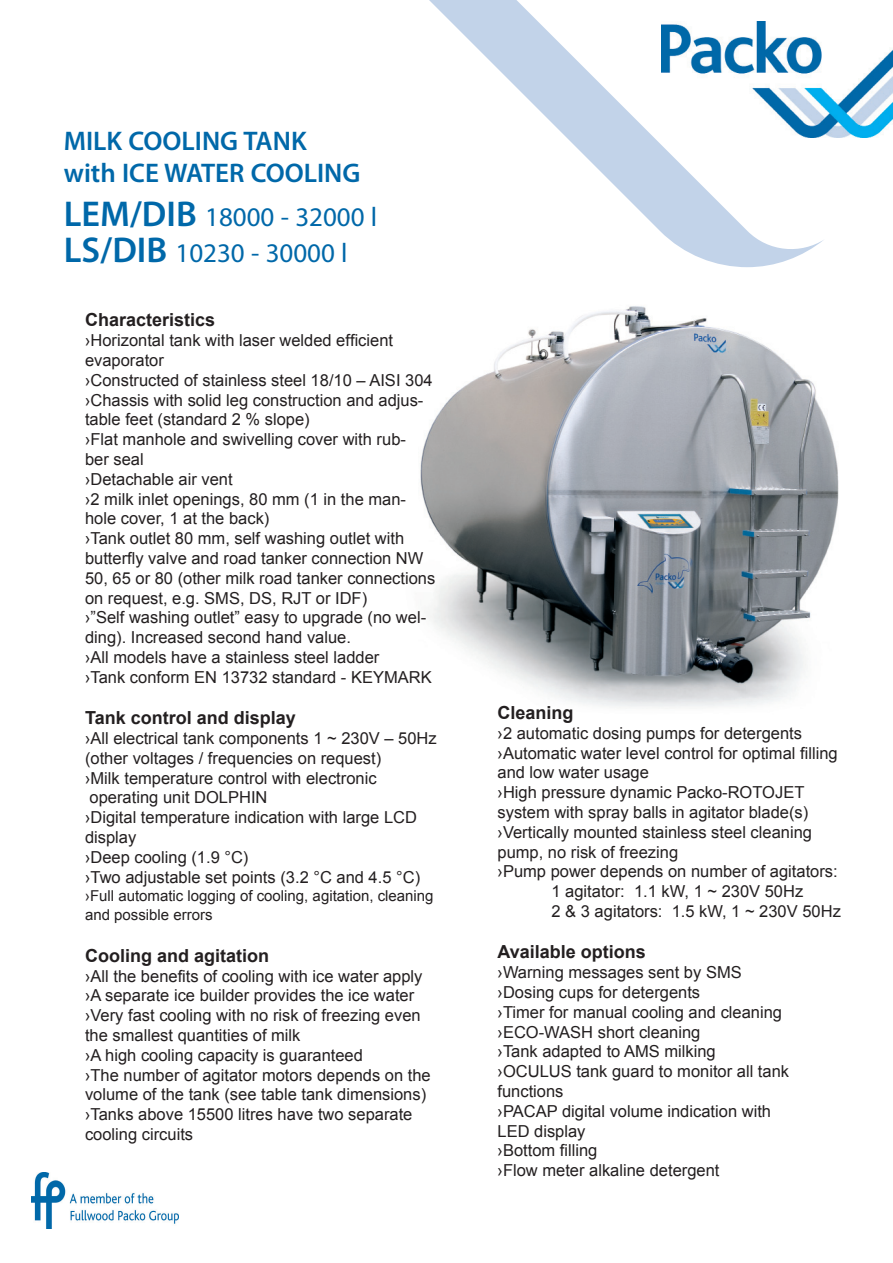
<style>
.page{position:relative;width:893px;height:1263px;background:#fff}
.page>*{position:absolute;margin:0;border:0;box-sizing:border-box;transform-origin:0 0}
.Normaal{font:27px "Myriad Pro";color:#0068a9}
.Normaal-2{font:600 27px "Myriad Pro";color:#0068a9}
.t1{font:700 18px "Arial";color:#231f20}
.t2{font:16.5px/19.8px "Arial";color:#231f20}
.t3{font:15px/19.8px "Arial";color:#231f20}
.s1{font-weight:600;font-size:36px}
</style>
<div class="page">
<img style="left:420px;top:267px;width:419px;height:440px">
<svg style="left:429px;top:0;width:394px;height:267px"></svg>
<img style="left:662px;top:21px;width:231px;height:117px">
<img style="left:32px;top:1172px;width:147px;height:57px">
<p class="Normaal-2" style="left:64px;top:124px;width:244px">MILK COOLING TANK</p>
<p class="Normaal-2" style="left:64px;top:156px;width:298px">with ICE WATER COOLING</p>
<p class="Normaal" style="left:64px;top:200px;width:315px"><span class="s1">LEM/DIB</span> 18000 - 32000 l</p>
<p class="Normaal" style="left:64px;top:236px;width:285px"><span class="s1">LS/DIB</span> 10230 - 30000 l</p>
<p class="t1" style="left:85px;top:308px;width:132px">Characteristics</p>
<p class="t2" style="left:85px;top:331px;width:310px">›Horizontal tank with laser welded efficient evaporator</p>
<p class="t2" style="left:85px;top:370px;width:349px">›Constructed of stainless steel 18/10 – AISI 304</p>
<p class="t2" style="left:85px;top:390px;width:340px">›Chassis with solid leg construction and adjus&shy;table feet (standard 2 % slope)</p>
<p class="t2" style="left:85px;top:430px;width:322px">›Flat manhole and swivelling cover with rub&shy;ber seal</p>
<p class="t2" style="left:85px;top:469px;width:149px">›Detachable air vent</p>
<p class="t2" style="left:85px;top:489px;width:322px">›2 milk inlet openings, 80 mm (1 in the man&shy;hole cover, 1 at the back)</p>
<p class="t2" style="left:85px;top:529px;width:352px">›Tank outlet 80 mm, self washing outlet with butterfly valve and road tanker connection NW 50, 65 or 80 (other milk road tanker connections on request, e.g. SMS, DS, RJT or IDF)</p>
<p class="t2" style="left:85px;top:608px;width:343px">›”Self washing outlet” easy to upgrade (no wel&shy;ding). Increased second hand value.</p>
<p class="t2" style="left:85px;top:647px;width:296px">›All models have a stainless steel ladder</p>
<p class="t2" style="left:85px;top:667px;width:348px">›Tank conform EN 13732 standard - KEYMARK</p>
<p class="t1" style="left:85px;top:706px;width:212px">Tank control and display</p>
<p class="t2" style="left:85px;top:728px;width:353px">›All electrical tank components 1 ~ 230V – 50Hz</p>
<p class="t2" style="left:85px;top:748px;width:298px">(other voltages / frequencies on request)</p>
<p class="t2" style="left:85px;top:768px;width:293px">›Milk temperature control with electronic operating unit DOLPHIN</p>
<p class="t2" style="left:85px;top:808px;width:333px">›Digital temperature indication with large LCD display</p>
<p class="t2" style="left:85px;top:847px;width:165px">›Deep cooling (1.9 °C)</p>
<p class="t2" style="left:85px;top:867px;width:337px">›Two adjustable set points (3.2 °C and 4.5 °C)</p>
<p class="t3" style="left:85px;top:886px;width:350px">›Full automatic logging of cooling, agitation, cleaning and possible errors</p>
<p class="t1" style="left:85px;top:944px;width:186px">Cooling and agitation</p>
<p class="t2" style="left:85px;top:966px;width:339px">›All the benefits of cooling with ice water apply</p>
<p class="t2" style="left:85px;top:986px;width:331px">›A separate ice builder provides the ice water</p>
<p class="t2" style="left:85px;top:1006px;width:337px">›Very fast cooling with no risk of freezing even the smallest quantities of milk</p>
<p class="t2" style="left:85px;top:1045px;width:279px">›A high cooling capacity is guaranteed</p>
<p class="t2" style="left:85px;top:1065px;width:347px">›The number of agitator motors depends on the volume of the tank (see table tank dimensions)</p>
<p class="t2" style="left:85px;top:1105px;width:329px">›Tanks above 15500 litres have two separate cooling circuits</p>
<p class="t1" style="left:497px;top:701px;width:78px">Cleaning</p>
<p class="t2" style="left:497px;top:723px;width:306px">›2 automatic dosing pumps for detergents</p>
<p class="t2" style="left:497px;top:743px;width:342px">›Automatic water level control for optimal filling and low water usage</p>
<p class="t2" style="left:497px;top:783px;width:312px">›High pressure dynamic Packo-ROTOJET system with spray balls in agitator blade(s)</p>
<p class="t2" style="left:497px;top:822px;width:316px">›Vertically mounted stainless steel cleaning pump, no risk of freezing</p>
<p class="t2" style="left:497px;top:862px;width:342px">›Pump power depends on number of agitators:</p>
<p class="t2" style="left:551px;top:882px;width:253px">1 agitator: 1.1 kW, 1 ~ 230V 50Hz</p>
<p class="t2" style="left:551px;top:901px;width:291px">2 &amp; 3 agitators: 1.5 kW, 1 ~ 230V 50Hz</p>
<p class="t1" style="left:497px;top:940px;width:150px">Available options</p>
<p class="t2" style="left:497px;top:963px;width:246px">›Warning messages sent by SMS</p>
<p class="t2" style="left:497px;top:982px;width:204px">›Dosing cups for detergents</p>
<p class="t2" style="left:497px;top:1002px;width:286px">›Timer for manual cooling and cleaning</p>
<p class="t2" style="left:497px;top:1022px;width:204px">›ECO-WASH short cleaning</p>
<p class="t2" style="left:497px;top:1042px;width:220px">›Tank adapted to AMS milking</p>
<p class="t2" style="left:497px;top:1062px;width:293px">›OCULUS tank guard to monitor all tank functions</p>
<p class="t2" style="left:497px;top:1101px;width:275px">›PACAP digital volume indication with<br>LED display</p>
<p class="t2" style="left:497px;top:1141px;width:101px">›Bottom filling</p>
<p class="t2" style="left:497px;top:1161px;width:223px">›Flow meter alkaline detergent</p>
</div>
